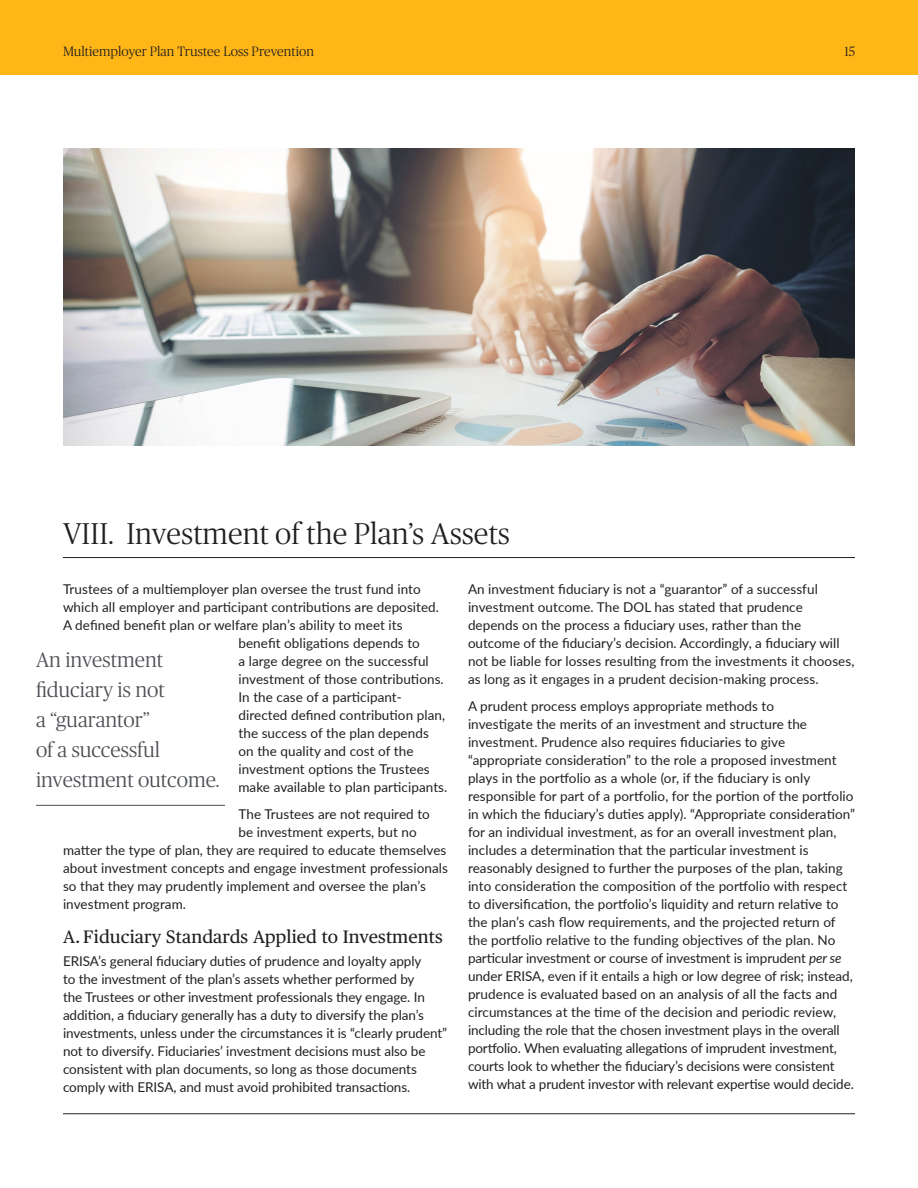
<style>
.page{position:relative;width:918px;height:1188px;background:#fff}
.page>*{position:absolute;margin:0;border:0;box-sizing:border-box;transform-origin:0 0}
.Heading_1{font:300 30px "Publico Headline";letter-spacing:.005em;color:#231f20}
.t1{font:300 21px/30px "Publico Headline";color:#4b4e53}
.Subhead_1{font:18px "Publico Text";letter-spacing:.005em;color:#231f20}
.Paragraph_1{font:13.5px/18px "Lato";letter-spacing:.005em;color:#231f20}
.t2{font:300 13.5px "Publico Headline";letter-spacing:.005em;color:#231f20}
.s1{font-style:italic}
</style>
<div class="page">
<hr style="left:63px;top:557px;width:792px;height:1px;background:#231f20">
<hr style="left:63px;top:1113px;width:792px;height:1px;background:#231f20">
<img style="left:63px;top:148px;width:792px;height:298px">
<div style="left:0;top:0;width:918px;height:74px;background:#ffb617"></div>
<hr style="left:36px;top:805px;width:189px;height:1px;background:#4b4e53">
<p class="t2" style="left:63px;top:42px;width:252px">Multiemployer Plan Trustee Loss Prevention</p>
<p class="t2" style="left:844px;top:42px;width:12px">15</p>
<p class="Heading_1" style="left:63px;top:513px;width:449px">VIII. Investment of the Plan’s Assets</p>
<p class="Paragraph_1" style="left:63px;top:579px;width:359px">Trustees of a multiemployer plan oversee the trust fund into</p>
<p class="Paragraph_1" style="left:63px;top:597px;width:378px">which all employer and participant contributions are deposited.</p>
<p class="Paragraph_1" style="left:63px;top:615px;width:341px">A defined benefit plan or welfare plan’s ability to meet its</p>
<p class="Paragraph_1" style="left:238px;top:633px;width:183px">benefit obligations depends to</p>
<p class="Paragraph_1" style="left:238px;top:651px;width:192px">a large degree on the successful</p>
<p class="Paragraph_1" style="left:238px;top:669px;width:207px">investment of those contributions.</p>
<p class="Paragraph_1" style="left:238px;top:687px;width:165px">In the case of a participant-</p>
<p class="Paragraph_1" style="left:238px;top:705px;width:208px">directed defined contribution plan,</p>
<p class="Paragraph_1" style="left:238px;top:723px;width:192px">the success of the plan depends</p>
<p class="Paragraph_1" style="left:238px;top:741px;width:177px">on the quality and cost of the</p>
<p class="Paragraph_1" style="left:238px;top:759px;width:193px">investment options the Trustees</p>
<p class="Paragraph_1" style="left:238px;top:777px;width:210px">make available to plan participants.</p>
<p class="Paragraph_1" style="left:238px;top:804px;width:193px">The Trustees are not required to</p>
<p class="Paragraph_1" style="left:238px;top:822px;width:180px">be investment experts, but no</p>
<p class="Paragraph_1" style="left:63px;top:840px;width:385px">matter the type of plan, they are required to educate themselves</p>
<p class="Paragraph_1" style="left:63px;top:858px;width:387px">about investment concepts and engage investment professionals</p>
<p class="Paragraph_1" style="left:63px;top:876px;width:364px">so that they may prudently implement and oversee the plan’s</p>
<p class="Paragraph_1" style="left:63px;top:894px;width:125px">investment program.</p>
<p class="Subhead_1" style="left:63px;top:923px;width:381px">A.Fiduciary Standards Applied to Investments</p>
<p class="Paragraph_1" style="left:63px;top:951px;width:386px">ERISA’s general fiduciary duties of prudence and loyalty apply<br>to the investment of the plan’s assets whether performed by<br>the Trustees or other investment professionals they engage. In addition, a fiduciary generally has a duty to diversify the plan’s investments, unless under the circumstances it is “clearly prudent” not to diversify. Fiduciaries’ investment decisions must also be consistent with plan documents, so long as those documents comply with ERISA, and must avoid prohibited transactions.</p>
<p class="t1" style="left:36px;top:644px;width:185px">An investment fiduciary is not<br>a “guarantor”<br>of a successful investment outcome.</p>
<p class="Paragraph_1" style="left:468px;top:579px;width:388px">An investment fiduciary is not a “guarantor” of a successful investment outcome. The DOL has stated that prudence depends on the process a fiduciary uses, rather than the outcome of the fiduciary’s decision. Accordingly, a fiduciary will not be liable for losses resulting from the investments it chooses, as long as it engages in a prudent decision-making process.</p>
<p class="Paragraph_1" style="left:468px;top:696px;width:389px">A prudent process employs appropriate methods to<br>investigate the merits of an investment and structure the investment. Prudence also requires fiduciaries to give “appropriate consideration” to the role a proposed investment plays in the portfolio as a whole (or, if the fiduciary is only responsible for part of a portfolio, for the portion of the portfolio in which the fiduciary’s duties apply). “Appropriate consideration” for an individual investment, as for an overall investment plan, includes a determination that the particular investment is reasonably designed to further the purposes of the plan, taking into consideration the composition of the portfolio with respect to diversification, the portfolio’s liquidity and return relative to the plan’s cash flow requirements, and the projected return of the portfolio relative to the funding objectives of the plan. No particular investment or course of investment is imprudent <span class="s1">per se </span>under ERISA, even if it entails a high or low degree of risk; instead, prudence is evaluated based on an analysis of all the facts and circumstances at the time of the decision and periodic review, including the role that the chosen investment plays in the overall portfolio. When evaluating allegations of imprudent investment, courts look to whether the fiduciary’s decisions were consistent with what a prudent investor with relevant expertise would decide.</p>
</div>
